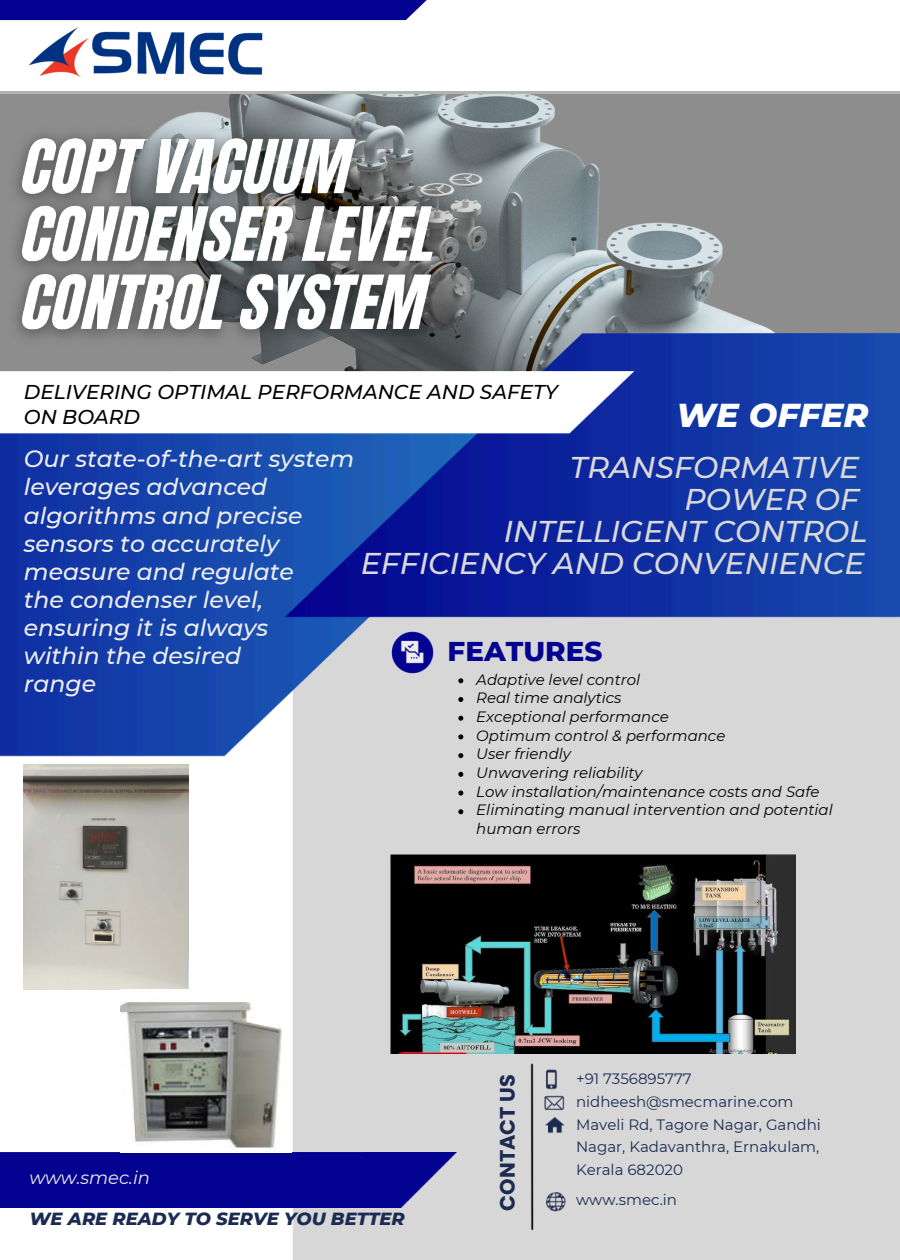
<style>
.page{position:relative;width:900px;height:1260px;background:#fff}
.page>*{position:absolute;margin:0;border:0;box-sizing:border-box;transform-origin:0 0}
.t1{font:italic 800 33.75px "Montserrat";color:#fff}
.t2{font:italic 500 30px/32px "Montserrat";color:#d9d9d9;text-align:right}
.t3{font:800 27.75px "Montserrat";color:#040290}
.t4{font:italic 500 23.5px/28px "Montserrat";color:#ededed}
.t5{font:700 21px "Poppins";color:#1c2b52}
.t6{font:italic 500 20px/25px "Montserrat";color:#000}
.t7{font:italic 800 18px "Montserrat";color:#1c2b52}
.t8{font:italic 18px "Montserrat";color:#ededed}
.t9{font:italic 15px/18.8px "Montserrat";color:#000}
.t10{font:15px/22.5px "Montserrat";color:#1c2b52;text-align:justify}
</style>
<div class="page">
<img style="left:0;top:630px;width:900px;height:630px">
<div style="left:0;top:1153px;width:457px;height:54px;background:#040290"></div>
<div style="left:0;top:0;width:456px;height:20px;background:#040290"></div>
<img style="left:24px;top:764px;width:165px;height:225px">
<svg style="left:458px;top:678px;width:5px;height:5px"></svg>
<svg style="left:458px;top:697px;width:5px;height:5px"></svg>
<svg style="left:458px;top:716px;width:5px;height:5px"></svg>
<svg style="left:458px;top:734px;width:5px;height:5px"></svg>
<svg style="left:458px;top:753px;width:5px;height:5px"></svg>
<svg style="left:458px;top:772px;width:5px;height:5px"></svg>
<svg style="left:458px;top:791px;width:5px;height:5px"></svg>
<svg style="left:458px;top:809px;width:5px;height:5px"></svg>
<img style="left:121px;top:990px;width:171px;height:163px">
<img style="left:0;top:95px;width:900px;height:226px">
<img style="left:0;top:321px;width:900px;height:309px">
<img style="left:391px;top:855px;width:405px;height:198px">
<img style="left:0;top:115px;width:458px;height:242px">
<img style="left:24px;top:20px;width:251px;height:58px">
<img style="left:383px;top:622px;width:60px;height:60px">
<img style="left:520px;top:1053px;width:56px;height:187px">
<p class="t6" style="left:24px;top:379px;width:535px">DELIVERING OPTIMAL PERFORMANCE AND SAFETY<br>ON BOARD</p>
<p class="t2" style="left:361px;top:452px;width:508px">TRANSFORMATIVE<br>POWER OF<br>INTELLIGENT CONTROL<br>EFFICIENCY AND CONVENIENCE</p>
<h3 class="t1" style="left:676px;top:395px;width:194px">WE OFFER</h3>
<p class="t4" style="left:24px;top:445px;width:332px">Our state-of-the-art system leverages advanced algorithms and precise sensors to accurately measure and regulate<br>the condenser level, ensuring it is always<br>within the desired<br>range</p>
<p class="t3" style="left:448px;top:634px;width:156px">FEATURES</p>
<p class="t9" style="left:476px;top:670px;width:165px">Adaptive level control</p>
<p class="t9" style="left:476px;top:688px;width:147px">Real time analytics</p>
<p class="t9" style="left:476px;top:707px;width:194px">Exceptional performance</p>
<h5 class="t9" style="left:476px;top:726px;width:251px">Optimum control &amp; performance</h5>
<h2 class="t9" style="left:476px;top:745px;width:96px">User friendly</h2>
<h3 class="t9" style="left:476px;top:763px;width:168px">Unwavering reliability</h3>
<p class="t9" style="left:476px;top:782px;width:345px">Low installation/maintenance costs and Safe</p>
<h4 class="t9" style="left:476px;top:801px;width:358px">Eliminating manual intervention and potential human errors</h4>
<p class="t8" style="left:29px;top:1167px;width:122px">www.smec.in</p>
<p class="t7" style="left:29px;top:1208px;width:377px">WE ARE READY TO SERVE YOU BETTER</p>
<p class="t5" style="left:493px;top:1211px;width:138px;rotate:-90deg">CONTACT US</p>
<p class="t10" style="left:576px;top:1067px;width:117px">+91 7356895777</p>
<p class="t10" style="left:576px;top:1091px;width:219px">nidheesh@smecmarine.com</p>
<p class="t10" style="left:576px;top:1113px;width:246px">Maveli Rd, Tagore Nagar, Gandhi Nagar, Kadavanthra, Ernakulam, Kerala 682020</p>
<p class="t10" style="left:576px;top:1188px;width:103px">www.smec.in</p>
</div>
